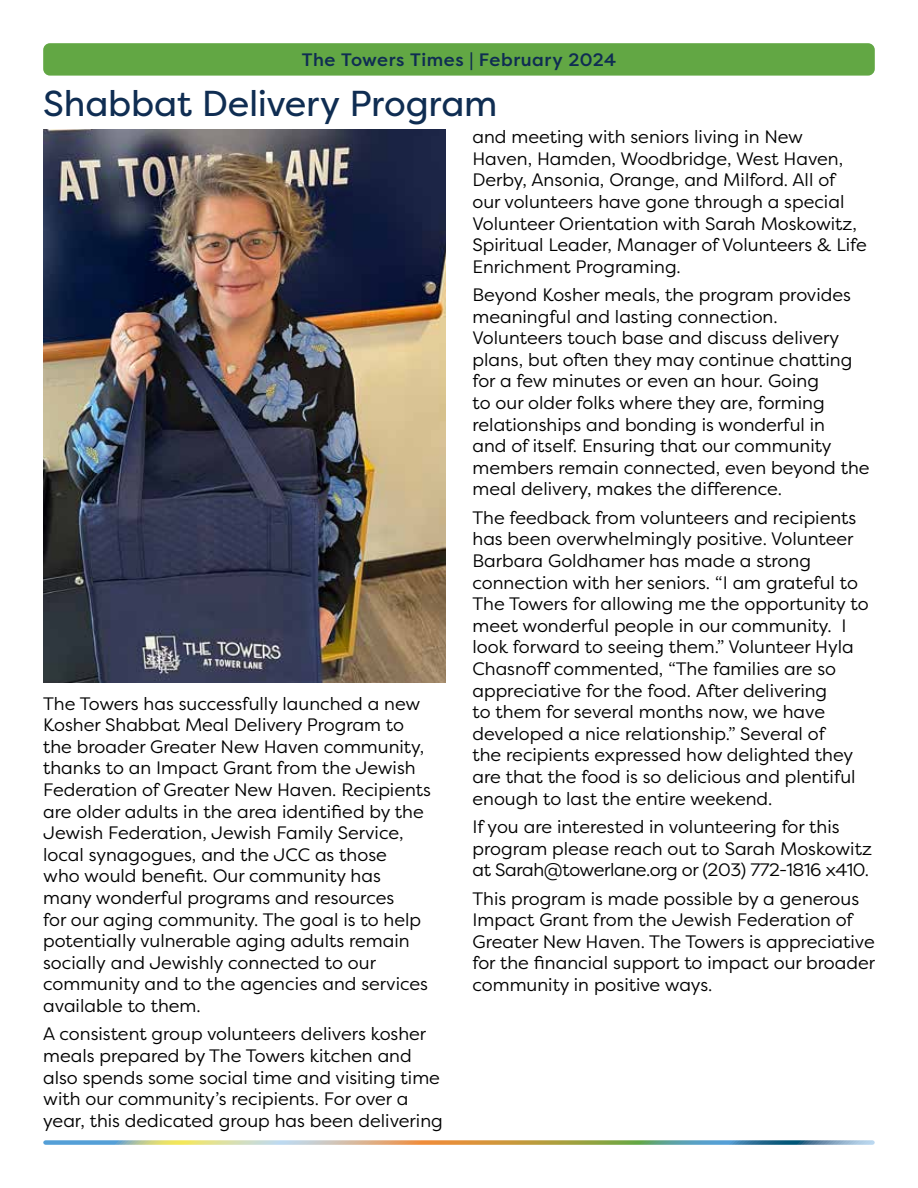
<style>
.page{position:relative;width:918px;height:1188px;background:#fff}
.page>*{position:absolute;margin:0;border:0;box-sizing:border-box;transform-origin:0 0}
.t1{font:36px "Filson Pro";letter-spacing:-.01em;color:#0f2d52}
.t2{font:18px/21.6px "Filson Pro";color:#000}
.t3{font:500 18px "Filson Pro";letter-spacing:.03em;color:#0f2d52}
</style>
<div class="page">
<div style="left:43px;top:43px;width:832px;height:33px;background:#62a744;border-radius:7px"></div>
<svg style="left:45px;top:1140px;width:828px;height:5px"></svg>
<img style="left:43px;top:130px;width:403px;height:553px">
<p class="t3" style="left:302px;top:47px;width:316px">The Towers Times | February 2024</p>
<h1 class="t1" style="left:43px;top:79px;width:456px">Shabbat Delivery Program</h1>
<p class="t2" style="left:43px;top:692px;width:389px">The Towers has successfully launched a new Kosher Shabbat Meal Delivery Program to the broader Greater New Haven community, thanks to an Impact Grant from the Jewish Federation of Greater New Haven. Recipients are older adults in the area identified by the Jewish Federation, Jewish Family Service, local synagogues, and the JCC as those<br>who would benefit. Our community has many wonderful programs and resources<br>for our aging community. The goal is to help potentially vulnerable aging adults remain socially and Jewishly connected to our community and to the agencies and services available to them.</p>
<p class="t2" style="left:43px;top:1023px;width:401px">A consistent group volunteers delivers kosher meals prepared by The Towers kitchen and also spends some social time and visiting time with our community’s recipients. For over a year, this dedicated group has been delivering</p>
<p class="t2" style="left:472px;top:126px;width:396px">and meeting with seniors living in New Haven, Hamden, Woodbridge, West Haven, Derby, Ansonia, Orange, and Milford. All of our volunteers have gone through a special Volunteer Orientation with Sarah Moskowitz, Spiritual Leader, Manager of Volunteers &amp; Life Enrichment Programing.</p>
<p class="t2" style="left:472px;top:283px;width:399px">Beyond Kosher meals, the program provides meaningful and lasting connection.<br>Volunteers touch base and discuss delivery plans, but often they may continue chatting for a few minutes or even an hour. Going<br>to our older folks where they are, forming relationships and bonding is wonderful in<br>and of itself. Ensuring that our community members remain connected, even beyond the meal delivery, makes the difference.</p>
<p class="t2" style="left:472px;top:506px;width:398px">The feedback from volunteers and recipients has been overwhelmingly positive. Volunteer Barbara Goldhamer has made a strong connection with her seniors. “I am grateful to The Towers for allowing me the opportunity to meet wonderful people in our community. I look forward to seeing them.” Volunteer Hyla Chasnoff commented, “The families are so appreciative for the food. After delivering<br>to them for several months now, we have developed a nice relationship.” Several of<br>the recipients expressed how delighted they are that the food is so delicious and plentiful enough to last the entire weekend.</p>
<p class="t2" style="left:472px;top:815px;width:401px">If you are interested in volunteering for this program please reach out to Sarah Moskowitz at Sarah@towerlane.org or (203) 772-1816 x410.</p>
<p class="t2" style="left:472px;top:887px;width:404px">This program is made possible by a generous Impact Grant from the Jewish Federation of Greater New Haven. The Towers is appreciative for the financial support to impact our broader community in positive ways.</p>
</div>
